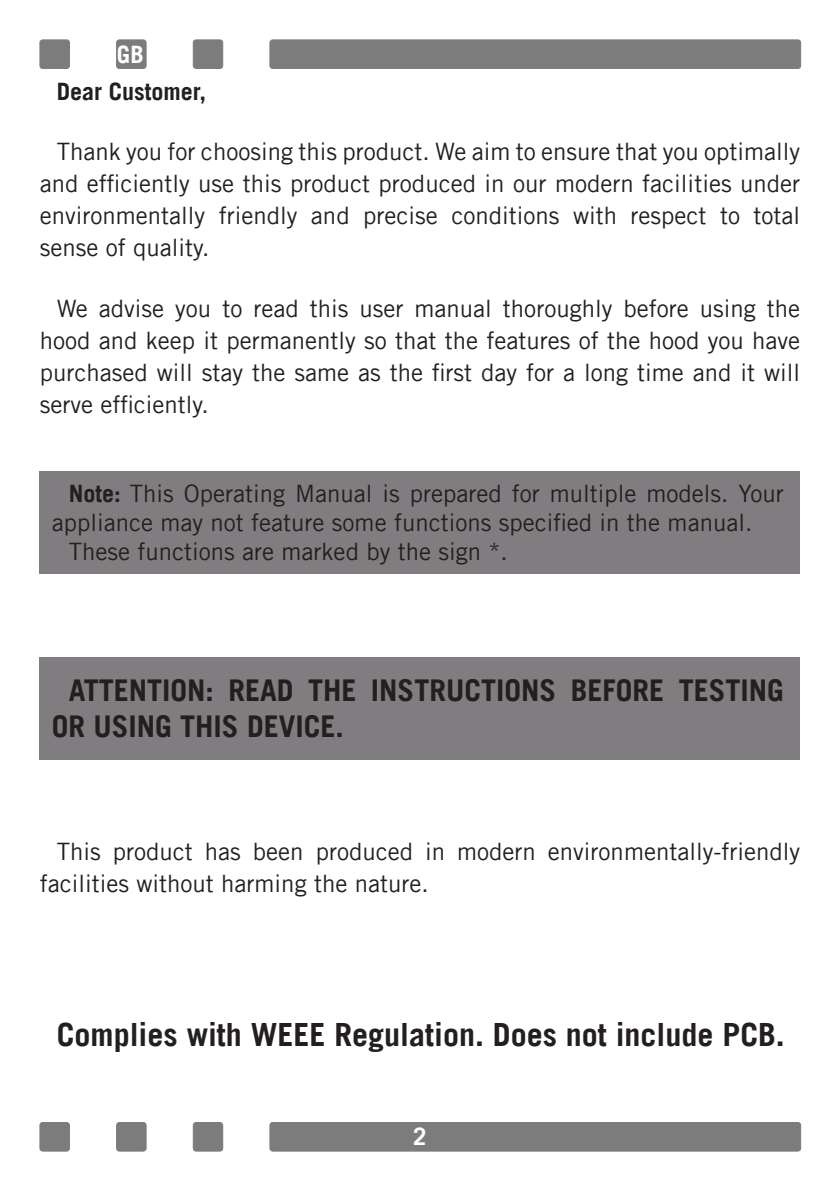
<style>
.page{position:relative;width:840px;height:1191px;background:#fff}
.page>*{position:absolute;margin:0;border:0;box-sizing:border-box;transform-origin:0 0}
.t1{font:700 32px "Trade Gothic";color:#231f20}
.t2{font:700 30px/36px "Trade Gothic";color:#231f20}
.t3{font:24px/32px "Trade Gothic";color:#231f20;text-align:justify}
.t4{font:700 24px "Trade Gothic";color:#231f20}
.t5{font:700 24px "Trade Gothic";color:#fff}
.s1{font-weight:700}
</style>
<div class="page">
<div style="left:270px;top:40px;width:530px;height:28px;background:#7d7c7c;border-radius:3px"></div>
<div style="left:269px;top:40px;width:531px;height:29px;border:1px solid #7d7c7c;border-radius:3px"></div>
<div style="left:40px;top:40px;width:29px;height:28px;background:#7d7c7c;border-radius:3px"></div>
<div style="left:40px;top:40px;width:30px;height:29px;border:1px solid #7d7c7c;border-radius:3px"></div>
<div style="left:193px;top:40px;width:29px;height:28px;background:#7d7c7c;border-radius:3px"></div>
<div style="left:193px;top:40px;width:30px;height:29px;border:1px solid #7d7c7c;border-radius:3px"></div>
<div style="left:116px;top:40px;width:30px;height:28px;background:#7d7c7c;border-radius:3px"></div>
<div style="left:116px;top:40px;width:30px;height:29px;border:1px solid #7d7c7c;border-radius:3px"></div>
<div style="left:270px;top:1122px;width:530px;height:29px;background:#7d7c7c;border-radius:3px"></div>
<div style="left:269px;top:1122px;width:531px;height:29px;border:1px solid #7d7c7c;border-radius:3px"></div>
<div style="left:40px;top:1122px;width:29px;height:29px;background:#7d7c7c;border-radius:3px"></div>
<div style="left:40px;top:1122px;width:30px;height:29px;border:1px solid #7d7c7c;border-radius:3px"></div>
<div style="left:193px;top:1122px;width:29px;height:29px;background:#7d7c7c;border-radius:3px"></div>
<div style="left:193px;top:1122px;width:30px;height:29px;border:1px solid #7d7c7c;border-radius:3px"></div>
<div style="left:116px;top:1122px;width:30px;height:29px;background:#7d7c7c;border-radius:3px"></div>
<div style="left:116px;top:1122px;width:30px;height:29px;border:1px solid #7d7c7c;border-radius:3px"></div>
<div style="left:40px;top:471px;width:759px;height:102px;background:#7f7d7f"></div>
<div style="left:40px;top:657px;width:759px;height:103px;background:#7f7d7f"></div>
<p class="t5" style="left:117px;top:42px;width:28px">GB</p>
<p class="t4" style="left:57px;top:78px;width:151px">Dear Customer,</p>
<p class="t3" style="left:40px;top:136px;width:761px;text-indent:17px">Thank you for choosing this product. We aim to ensure that you optimally and efficiently use this product produced in our modern facilities under environmentally friendly and precise conditions with respect to total sense of quality.</p>
<p class="t3" style="left:40px;top:293px;width:761px;text-indent:17px">We advise you to read this user manual thoroughly before using the hood and keep it permanently so that the features of the hood you have purchased will stay the same as the first day for a long time and it will serve efficiently.</p>
<p class="t3" style="left:69px;top:478px;width:716px"><span class="s1">Note:</span> This Operating Manual is prepared for multiple models. Your</p>
<p class="t3" style="left:52px;top:506px;width:701px">appliance may not feature some functions specified in the manual.</p>
<p class="t3" style="left:69px;top:536px;width:440px">These functions are marked by the sign *.</p>
<p class="t2" style="left:52px;top:673px;width:733px;text-indent:17px">ATTENTION: READ THE INSTRUCTIONS BEFORE TESTING<br>OR USING THIS DEVICE.</p>
<p class="t3" style="left:40px;top:836px;width:761px;text-indent:17px">This product has been produced in modern environmentally-friendly facilities without harming the nature.</p>
<h1 class="t1" style="left:57px;top:1017px;width:729px">Complies with WEEE Regulation. Does not include PCB.</h1>
<p class="t5" style="left:413px;top:1124px;width:15px">2</p>
</div>
